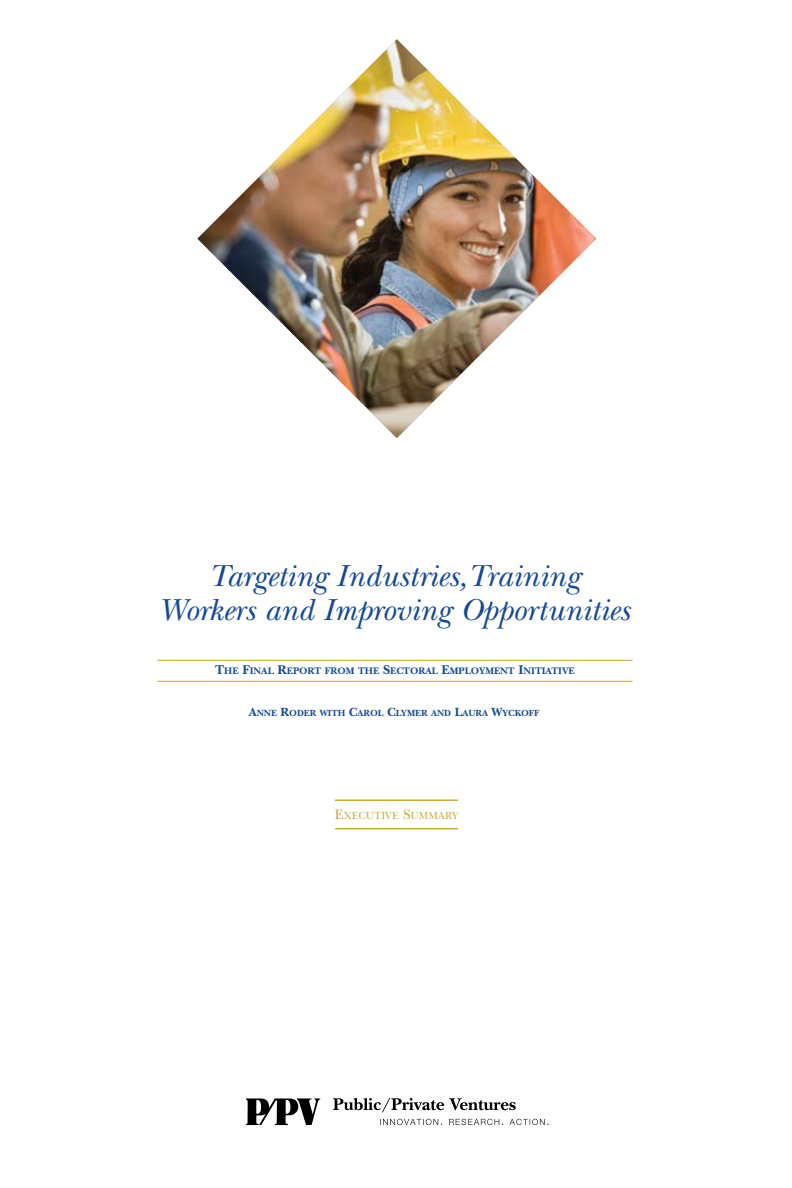
<style>
.page{position:relative;width:792px;height:1188px;background:#fff}
.page>*{position:absolute;margin:0;border:0;box-sizing:border-box;transform-origin:0 0}
.t1{font:italic 31.65px/34.5px "New Baskerville";color:#144a97;text-align:center}
.t2{font:10.8px "New Baskerville";color:#d1ac3f}
.t3{font:700 9.9px "New Baskerville";color:#144a97}
.t4{font:700 9.3px "New Baskerville";color:#144a97}
.s1{font-size:13.2px}
.s2{font-size:12.45px}
.s3{font-size:14.4px}
</style>
<div class="page">
<hr style="left:157px;top:660px;width:476px;height:1px;background:#d1ac3f">
<hr style="left:157px;top:681px;width:476px;height:1px;background:#d1ac3f">
<svg style="left:333px;top:1098px;width:183px;height:14px"></svg>
<svg style="left:380px;top:1119px;width:168px;height:6px"></svg>
<svg style="left:246px;top:1098px;width:74px;height:27px"></svg>
<img style="left:197px;top:39px;width:399px;height:399px">
<hr style="left:335px;top:799px;width:123px;height:2px;background:#d1ac3f">
<hr style="left:335px;top:828px;width:123px;height:1px;background:#d1ac3f">
<p class="t1" style="left:158px;top:559px;width:473px">Targeting Industries,Training<br>Workers and Improving Opportunities</p>
<p class="t3" style="left:215px;top:665px;width:361px"><span class="s1">T</span>HE <span class="s1">F</span>INAL <span class="s1">R</span>EPORT FROM THE <span class="s1">S</span>ECTORAL <span class="s1">E</span>MPLOYMENT <span class="s1">I</span>NITIATIVE</p>
<p class="t4" style="left:249px;top:707px;width:292px"><span class="s2">A</span>NNE <span class="s2">R</span>ODER WITH <span class="s2">C</span>AROL <span class="s2">C</span>LYMER AND <span class="s2">L</span>AURA <span class="s2">W</span>YCKOFF</p>
<p class="t2" style="left:335px;top:809px;width:125px"><span class="s3">E</span>XECUTIVE <span class="s3">S</span>UMMARY</p>
</div>
